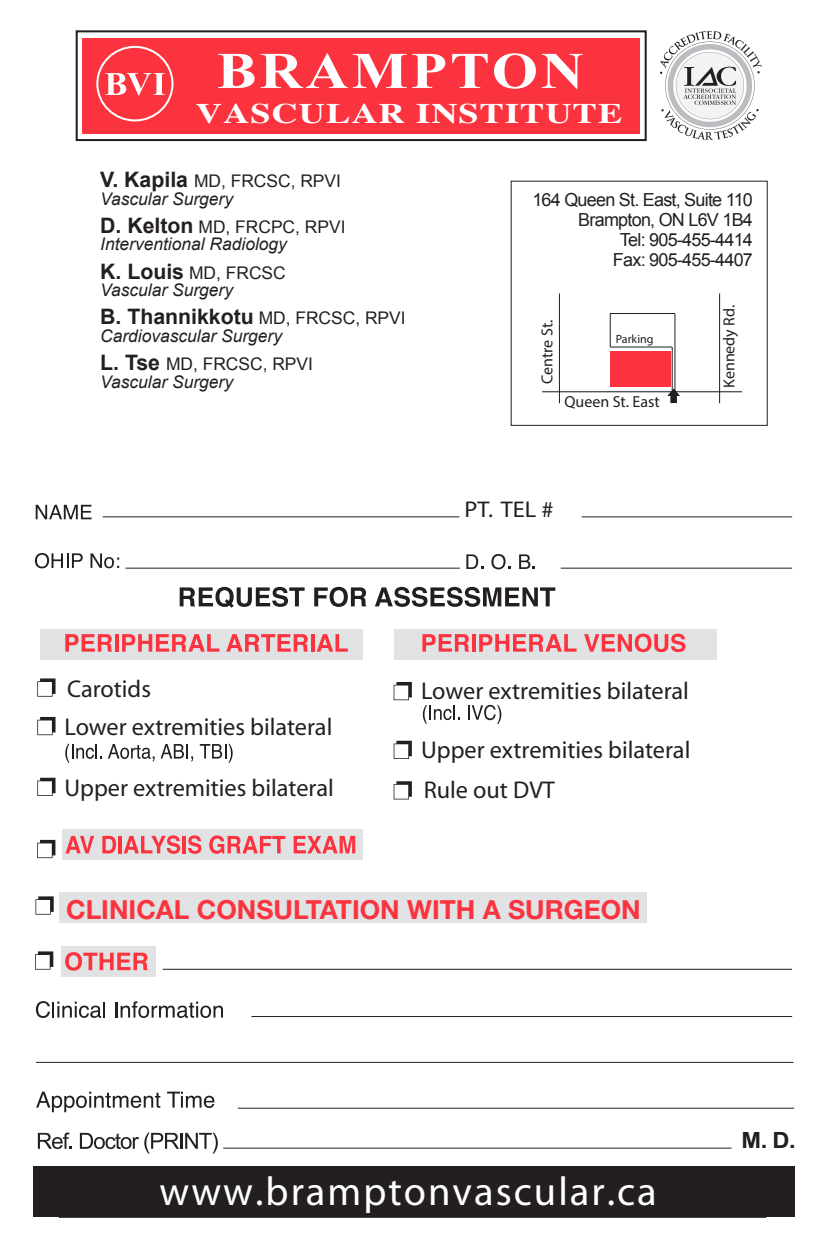
<style>
.page{position:relative;width:828px;height:1260px;background:#fff}
.page>*{position:absolute;margin:0;border:0;box-sizing:border-box;transform-origin:0 0}
.t1{font:40.6px "Myriad";letter-spacing:.05em;color:#fff}
.t2{font:700 28.4px "Times CE";letter-spacing:.03em;color:#fff;scale:1.28 1}
.t3{font:700 26.4px "Helvetica Neue LT Std";color:#fb333e}
.t4{font:24.4px "Myriad";color:#231f20}
.t5{font:22.8px "Myriad";color:#231f20;scale:1.07 1}
.t6{font:700 22.2px "Arial";color:#231f20;scale:1.06 1}
.t7{font:700 21.2px "Arial";color:#231f20}
.t8{font:18px/20px "Arial";letter-spacing:-.04em;color:#231f20;text-align:right}
.t9{font:italic 17.4px/17.4px "Arial";color:#231f20}
.t10{font:16px "Myriad Pro";color:#231f20}
.t11{font:12px "Myriad Pro";color:#231f20}
.s1{font-weight:700;font-style:normal;font-size:21.2px}
.s2{font-style:normal}
.s3{font-weight:400;font-size:17.4px}
</style>
<div class="page">
<div style="left:82px;top:38px;width:557px;height:96px;background:#fb333e"></div>
<div style="left:96px;top:46px;width:78px;height:75px;border:2px solid #fff;border-radius:50%"></div>
<svg style="left:105px;top:73px;width:60px;height:23px"></svg>
<div style="left:76px;top:30px;width:571px;height:111px;border:2px solid #231f20"></div>
<hr style="left:542px;top:391px;width:200px;height:1px;background:#231f20">
<div style="left:610px;top:351px;width:60px;height:35px;background:#fb333e"></div>
<hr style="left:559px;top:293px;width:1px;height:110px;background:#231f20">
<hr style="left:719px;top:293px;width:1px;height:110px;background:#231f20">
<svg style="left:218px;top:54px;width:37px;height:34px"></svg>
<svg style="left:261px;top:53px;width:184px;height:35px"></svg>
<svg style="left:452px;top:54px;width:36px;height:34px"></svg>
<svg style="left:494px;top:53px;width:42px;height:36px"></svg>
<svg style="left:542px;top:54px;width:41px;height:35px"></svg>
<svg style="left:36px;top:505px;width:56px;height:14px"></svg>
<svg style="left:35px;top:553px;width:48px;height:15px"></svg>
<svg style="left:91px;top:553px;width:28px;height:15px"></svg>
<svg style="left:180px;top:587px;width:125px;height:21px"></svg>
<svg style="left:314px;top:587px;width:52px;height:20px"></svg>
<svg style="left:375px;top:587px;width:180px;height:20px"></svg>
<hr style="left:103px;top:516px;width:356px;height:1px;background:#231f20">
<hr style="left:582px;top:516px;width:210px;height:1px;background:#231f20">
<hr style="left:561px;top:568px;width:231px;height:1px;background:#231f20">
<hr style="left:125px;top:568px;width:335px;height:1px;background:#231f20">
<svg style="left:466px;top:554px;width:17px;height:15px"></svg>
<svg style="left:491px;top:554px;width:19px;height:15px"></svg>
<svg style="left:519px;top:554px;width:16px;height:15px"></svg>
<div style="left:61px;top:946px;width:95px;height:30px;background:#e1e2e4"></div>
<div style="left:62px;top:829px;width:301px;height:30px;background:#e1e2e4"></div>
<svg style="left:65px;top:952px;width:83px;height:19px"></svg>
<hr style="left:163px;top:969px;width:629px;height:1px;background:#231f20">
<hr style="left:36px;top:1062px;width:757px;height:1px;background:#231f20">
<hr style="left:251px;top:1016px;width:541px;height:1px;background:#231f20">
<hr style="left:223px;top:1148px;width:509px;height:1px;background:#231f20">
<hr style="left:238px;top:1108px;width:556px;height:1px;background:#231f20">
<svg style="left:37px;top:840px;width:18px;height:18px"></svg>
<svg style="left:35px;top:951px;width:18px;height:19px"></svg>
<svg style="left:65px;top:836px;width:29px;height:17px"></svg>
<svg style="left:102px;top:836px;width:14px;height:17px"></svg>
<hr style="left:118px;top:836px;width:4px;height:17px;background:#fb333e">
<svg style="left:124px;top:835px;width:56px;height:19px"></svg>
<hr style="left:182px;top:836px;width:4px;height:17px;background:#fb333e">
<svg style="left:188px;top:835px;width:13px;height:19px"></svg>
<svg style="left:209px;top:835px;width:76px;height:19px"></svg>
<svg style="left:294px;top:836px;width:61px;height:17px"></svg>
<svg style="left:36px;top:1001px;width:69px;height:17px"></svg>
<svg style="left:115px;top:1001px;width:108px;height:17px"></svg>
<svg style="left:36px;top:1092px;width:124px;height:20px"></svg>
<svg style="left:167px;top:1092px;width:47px;height:16px"></svg>
<svg style="left:38px;top:1133px;width:34px;height:16px"></svg>
<svg style="left:80px;top:1133px;width:99px;height:21px"></svg>
<hr style="left:180px;top:1133px;width:3px;height:16px;background:#231f20">
<svg style="left:185px;top:1133px;width:33px;height:21px"></svg>
<div style="left:40px;top:629px;width:323px;height:30px;background:#e1e2e4"></div>
<div style="left:394px;top:629px;width:323px;height:30px;background:#e1e2e4"></div>
<svg style="left:65px;top:634px;width:47px;height:18px"></svg>
<hr style="left:115px;top:634px;width:4px;height:18px;background:#fb333e">
<svg style="left:122px;top:634px;width:98px;height:18px"></svg>
<svg style="left:226px;top:634px;width:82px;height:18px"></svg>
<hr style="left:311px;top:634px;width:4px;height:18px;background:#fb333e">
<svg style="left:317px;top:634px;width:31px;height:18px"></svg>
<svg style="left:37px;top:678px;width:19px;height:19px"></svg>
<svg style="left:37px;top:717px;width:19px;height:18px"></svg>
<svg style="left:37px;top:778px;width:19px;height:18px"></svg>
<svg style="left:394px;top:682px;width:18px;height:18px"></svg>
<svg style="left:394px;top:741px;width:18px;height:18px"></svg>
<svg style="left:394px;top:781px;width:18px;height:19px"></svg>
<svg style="left:65px;top:744px;width:37px;height:19px"></svg>
<svg style="left:108px;top:744px;width:47px;height:18px"></svg>
<svg style="left:161px;top:744px;width:32px;height:18px"></svg>
<svg style="left:200px;top:744px;width:33px;height:19px"></svg>
<svg style="left:423px;top:705px;width:36px;height:19px"></svg>
<svg style="left:468px;top:705px;width:33px;height:19px"></svg>
<svg style="left:422px;top:634px;width:47px;height:18px"></svg>
<hr style="left:472px;top:634px;width:4px;height:18px;background:#fb333e">
<svg style="left:479px;top:634px;width:98px;height:18px"></svg>
<svg style="left:584px;top:634px;width:102px;height:18px"></svg>
<div style="left:59px;top:893px;width:588px;height:30px;background:#e1e2e4"></div>
<svg style="left:35px;top:896px;width:19px;height:19px"></svg>
<div style="left:34px;top:1167px;width:761px;height:50px;background:#231f20"></div>
<div style="left:59px;top:1166px;width:707px;height:52px;border:1px solid #231f20"></div>
<img style="left:661px;top:31px;width:100px;height:109px">
<hr style="left:610px;top:314px;width:1px;height:33px;background:#231f20">
<hr style="left:610px;top:347px;width:62px;height:1px;background:#231f20">
<hr style="left:672px;top:347px;width:1px;height:45px;background:#231f20">
<hr style="left:610px;top:313px;width:65px;height:1px;background:#231f20">
<hr style="left:675px;top:314px;width:1px;height:78px;background:#231f20">
<svg style="left:668px;top:389px;width:12px;height:14px"></svg>
<h2 class="t2" style="left:196px;top:94px;width:335px">VASCULAR INSTITUTE</h2>
<p class="t9" style="left:100px;top:173px;width:242px"><span class="s1">V. Kapila</span> <span class="s2">MD, FRCSC, RPVI<br></span>Vascular Surgery</p>
<p class="t9" style="left:100px;top:218px;width:247px"><span class="s1">D. Kelton</span> <span class="s2">MD, FRCPC, RPVI<br></span>Interventional Radiology</p>
<p class="t9" style="left:100px;top:264px;width:187px"><span class="s1">K. Louis</span> <span class="s2">MD, FRCSC<br></span>Vascular Surgery</p>
<p class="t7" style="left:100px;top:303px;width:307px">B. Thannikkotu <span class="s3">MD, FRCSC, RPVI</span></p>
<p class="t9" style="left:100px;top:322px;width:214px;line-height:28.4px">Cardiovascular Surgery<br><span class="s1">L. Tse</span> <span class="s2">MD, FRCSC, RPVI</span></p>
<p class="t9" style="left:100px;top:373px;width:134px">Vascular Surgery</p>
<p class="t8" style="left:532px;top:190px;width:222px">164 Queen St. East, Suite 110<br>Brampton, ON L6V 1B4<br>Tel: 905-455-4414<br>Fax: 905-455-4407</p>
<p class="t10" style="left:537px;top:384px;width:66px;rotate:-90deg">Centre St.</p>
<p class="t11" style="left:616px;top:331px;width:39px">Parking</p>
<p class="t10" style="left:564px;top:392px;width:97px">Queen St. East</p>
<h3 class="t5" style="left:465px;top:498px;width:85px">PT. TEL #</h3>
<p class="t10" style="left:719px;top:388px;width:85px;rotate:-90deg">Kennedy Rd.</p>
<h3 class="t4" style="left:67px;top:677px;width:85px">Carotids</h3>
<h3 class="t4" style="left:65px;top:714px;width:269px">Lower extremities bilateral</h3>
<h3 class="t4" style="left:65px;top:776px;width:271px">Upper extremities bilateral</h3>
<h3 class="t4" style="left:421px;top:678px;width:269px">Lower extremities bilateral</h3>
<h3 class="t4" style="left:421px;top:738px;width:271px">Upper extremities bilateral</h3>
<h3 class="t4" style="left:424px;top:778px;width:133px">Rule out DVT</h3>
<h3 class="t3" style="left:66px;top:893px;width:576px">CLINICAL CONSULTATION WITH A SURGEON</h3>
<h1 class="t1" style="left:160px;top:1172px;width:499px">www.bramptonvascular.ca</h1>
<p class="t6" style="left:742px;top:1126px;width:52px">M. D.</p>
</div>
